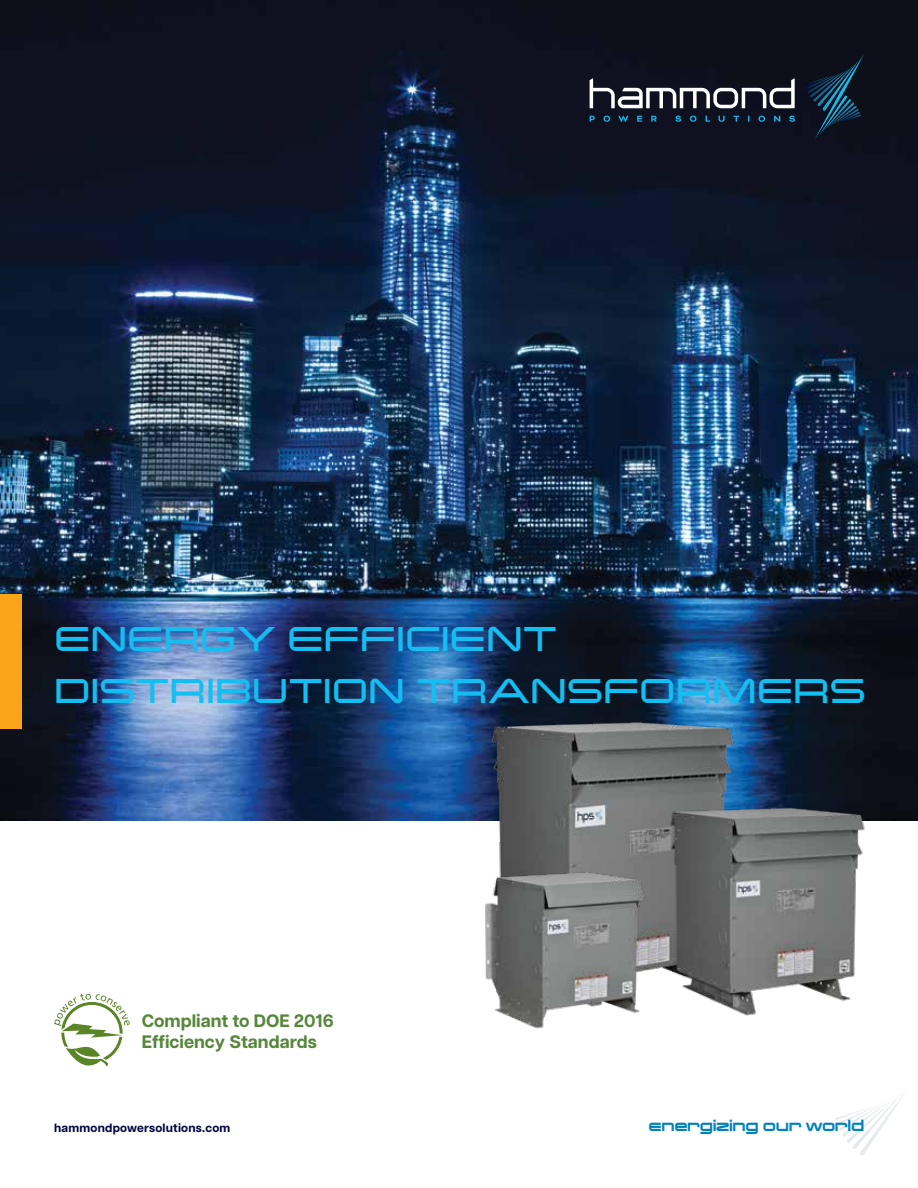
<style>
.page{position:relative;width:918px;height:1188px;background:#fff}
.page>*{position:absolute;margin:0;border:0;box-sizing:border-box;transform-origin:0 0}
.t1{font:43.5px/52.2px "Changeling Neo";color:#15bef0}
.t2{font:700 18px/21px "Articulat CF";color:#57863c}
.t3{font:700 15px "Changeling Neo";letter-spacing:.02em;color:#0081bc}
.t4{font:700 12px "Articulat CF";letter-spacing:.02em;color:#00053e}
</style>
<div class="page">
<img style="left:0;top:0;width:918px;height:820px">
<img style="left:478px;top:715px;width:263px;height:256px">
<img style="left:669px;top:802px;width:203px;height:214px">
<img style="left:478px;top:867px;width:170px;height:162px">
<svg style="left:805px;top:54px;width:59px;height:86px;background:#0e2435"></svg>
<svg style="left:590px;top:116px;width:5px;height:6px"></svg>
<svg style="left:604px;top:116px;width:6px;height:6px"></svg>
<svg style="left:618px;top:116px;width:10px;height:6px"></svg>
<svg style="left:637px;top:116px;width:5px;height:6px"></svg>
<svg style="left:651px;top:116px;width:6px;height:6px"></svg>
<svg style="left:676px;top:116px;width:5px;height:6px"></svg>
<svg style="left:690px;top:116px;width:6px;height:6px"></svg>
<svg style="left:706px;top:116px;width:4px;height:6px"></svg>
<svg style="left:719px;top:116px;width:6px;height:6px"></svg>
<svg style="left:733px;top:116px;width:6px;height:6px"></svg>
<svg style="left:758px;top:116px;width:7px;height:6px"></svg>
<svg style="left:774px;top:116px;width:6px;height:6px"></svg>
<svg style="left:789px;top:116px;width:6px;height:6px"></svg>
<svg style="left:590px;top:78px;width:205px;height:30px"></svg>
<div style="left:0;top:594px;width:22px;height:135px;background:#faa41a"></div>
<svg style="left:54px;top:994px;width:76px;height:72px"></svg>
<svg style="left:835px;top:1090px;width:72px;height:66px"></svg>
<p class="t1" style="left:54px;top:609px;width:813px">ENERGY EFFICIENT<br>DISTRIBUTION TRANSFORMERS</p>
<p class="t2" style="left:142px;top:1010px;width:193px">Compliant to DOE 2016<br>Efficiency Standards</p>
<p class="t4" style="left:54px;top:1119px;width:178px">hammondpowersolutions.com</p>
<p class="t3" style="left:649px;top:1117px;width:217px">Energizing Our World</p>
</div>
